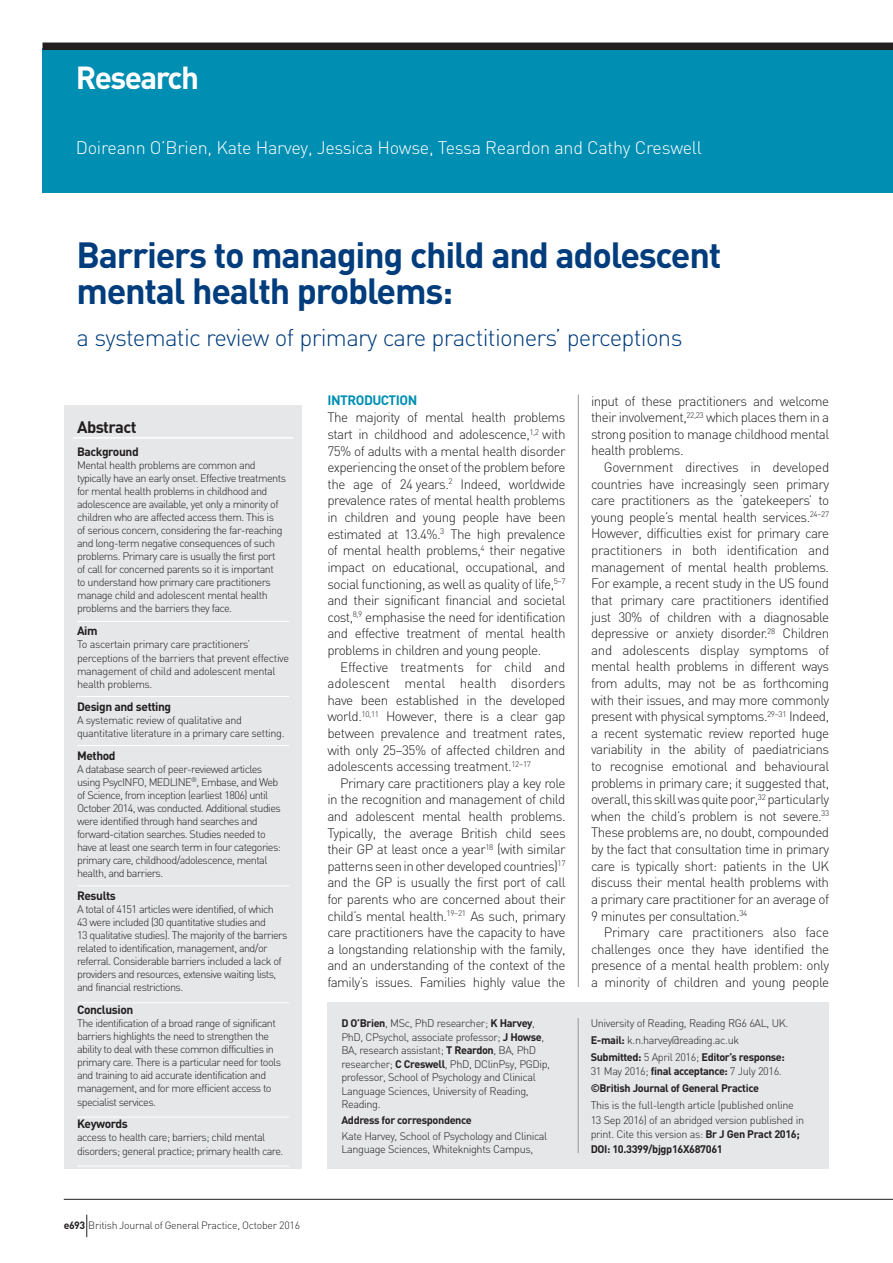
<style>
.page{position:relative;width:893px;height:1263px;background:#fff}
.page>*{position:absolute;margin:0;border:0;box-sizing:border-box;transform-origin:0 0}
.t1{font:700 36px/36px "DIN";letter-spacing:-.035em;color:#013d7d}
.t2{font:700 31.5px "DIN";letter-spacing:-.05em;color:#fff}
.t3{font:300 24px "DIN";letter-spacing:-.03em;color:#013d7d}
.t4{font:300 18px "DIN";letter-spacing:-.015em;color:#fff}
.t5{font:700 16.5px "DIN";letter-spacing:-.035em;color:#231f20}
.t6{font:300 13.5px/16.6px "DIN";letter-spacing:-.04em;color:#231f20;text-align:justify}
.t7{font:700 13.5px "DIN";letter-spacing:-.035em;color:#008fb3}
.t8{font:700 12px "DIN";letter-spacing:-.035em;color:#231f20}
.t9{font:300 10.8px/13px "DIN";letter-spacing:-.05em;color:#231f20}
.t10{font:700 10.8px/16.8px "DIN";letter-spacing:-.035em;color:#231f20}
.t11{font:300 10.5px "DIN";letter-spacing:-.025em;color:#231f20}
.s1{font-weight:700}
.s2{font-weight:300}
</style>
<div class="page">
<div style="left:43px;top:48px;width:850px;height:144px;background:#008fb3"></div>
<div style="left:43px;top:43px;width:850px;height:7px;background:#231f20"></div>
<div style="left:64px;top:405px;width:238px;height:764px;background:#e6e7e9"></div>
<hr style="left:73px;top:437px;width:220px;height:2px;background:#fff">
<hr style="left:77px;top:621px;width:212px;height:1px;background:#fff">
<hr style="left:77px;top:696px;width:212px;height:1px;background:#fff">
<hr style="left:77px;top:745px;width:212px;height:1px;background:#fff">
<hr style="left:77px;top:885px;width:212px;height:1px;background:#fff">
<hr style="left:77px;top:1002px;width:212px;height:1px;background:#fff">
<hr style="left:77px;top:1117px;width:212px;height:1px;background:#fff">
<hr style="left:77px;top:1166px;width:212px;height:1px;background:#fff">
<hr style="left:578px;top:395px;width:1px;height:592px;background:#939598">
<div style="left:327px;top:1002px;width:502px;height:167px;background:#e6e7e9"></div>
<hr style="left:578px;top:1018px;width:1px;height:135px;background:#939598">
<hr style="left:64px;top:1199px;width:829px;height:1px;background:#231f20">
<svg style="left:86px;top:1215px;width:1px;height:22px"></svg>
<h2 class="t2" style="left:76px;top:57px;width:125px">Research</h2>
<h3 class="t4" style="left:76px;top:137px;width:628px">Doireann O’Brien, Kate Harvey, Jessica Howse, Tessa Reardon and Cathy Creswell</h3>
<h1 class="t1" style="left:77px;top:235px;width:646px">Barriers to managing child and adolescent mental health problems:</h1>
<h3 class="t3" style="left:77px;top:323px;width:607px">a systematic review of primary care practitioners’ perceptions</h3>
<p class="t5" style="left:77px;top:416px;width:61px">Abstract</p>
<p class="t8" style="left:77px;top:444px;width:63px">Background</p>
<p class="t9" style="left:77px;top:458px;width:211px">Mental health problems are common and typically have an early onset. Effective treatments for mental health problems in childhood and adolescence are available, yet only a minority of children who are affected access them. This is<br>of serious concern, considering the far-reaching and long-term negative consequences of such problems. Primary care is usually the first port of call for concerned parents so it is important<br>to understand how primary care practitioners manage child and adolescent mental health problems and the barriers they face.</p>
<p class="t8" style="left:77px;top:623px;width:22px">Aim</p>
<p class="t9" style="left:77px;top:638px;width:214px">To ascertain primary care practitioners’ perceptions of the barriers that prevent effective management of child and adolescent mental health problems.</p>
<p class="t8" style="left:77px;top:698px;width:96px">Design and setting</p>
<p class="t9" style="left:77px;top:713px;width:209px">A systematic review of qualitative and quantitative literature in a primary care setting.</p>
<p class="t8" style="left:77px;top:747px;width:40px">Method</p>
<p class="t9" style="left:77px;top:762px;width:205px">A database search of peer-reviewed articles using PsycINFO, MEDLINE<sup>®</sup>, Embase, and Web of Science, from inception (earliest 1806) until October 2014, was conducted. Additional studies were identified through hand searches and forward-citation searches. Studies needed to have at least one search term in four categories: primary care, childhood/adolescence, mental health, and barriers.</p>
<p class="t8" style="left:77px;top:888px;width:40px">Results</p>
<p class="t9" style="left:77px;top:902px;width:212px">A total of 4151 articles were identified, of which<br>43 were included (30 quantitative studies and<br>13 qualitative studies). The majority of the barriers related to identification, management, and/or referral. Considerable barriers included a lack of providers and resources, extensive waiting lists, and financial restrictions.</p>
<p class="t8" style="left:77px;top:1002px;width:58px">Conclusion</p>
<p class="t9" style="left:77px;top:1017px;width:205px">The identification of a broad range of significant barriers highlights the need to strengthen the ability to deal with these common difficulties in primary care. There is a particular need for tools and training to aid accurate identification and management, and for more efficient access to specialist services.</p>
<p class="t8" style="left:77px;top:1116px;width:52px">Keywords</p>
<p class="t9" style="left:77px;top:1131px;width:208px">access to health care; barriers; child mental disorders; general practice; primary health care.</p>
<p class="t11" style="left:64px;top:1219px;width:238px"><span class="s1">e693</span> British Journal of General Practice, October 2016</p>
<p class="t7" style="left:327px;top:391px;width:91px">INTRODUCTION</p>
<p class="t6" style="left:327px;top:409px;width:240px">The majority of mental health problems start in childhood and adolescence,<sup>1,2</sup> with 75% of adults with a mental health disorder experiencing the onset of the problem before the age of 24 years.<sup>2</sup> Indeed, worldwide prevalence rates of mental health problems in children and young people have been estimated at 13.4%.<sup>3</sup> The high prevalence of mental health problems,<sup>4</sup> their negative impact on educational, occupational, and social functioning, as well as quality of life,<sup>5–7 </sup>and their significant financial and societal cost,<sup>8,9</sup> emphasise the need for identification and effective treatment of mental health problems in children and young people.</p>
<p class="t6" style="left:327px;top:658px;width:240px;text-indent:13px">Effective treatments for child and adolescent mental health disorders have been established in the developed world.<sup>10,11</sup> However, there is a clear gap between prevalence and treatment rates, with only 25–35% of affected children and adolescents accessing treatment.<sup>12–17</sup></p>
<p class="t6" style="left:327px;top:774px;width:240px;text-indent:13px">Primary care practitioners play a key role in the recognition and management of child and adolescent mental health problems.<br>Typically, the average British child sees their GP at least once a year<sup>18</sup> (with similar patterns seen in other developed countries)<sup>17 </sup>and the GP is usually the first port of call for parents who are concerned about their child’s mental health.<sup>19–21</sup> As such, primary care practitioners have the capacity to have a longstanding relationship with the family, and an understanding of the context of the family’s issues. Families highly value the</p>
<p class="t9" style="left:341px;top:1016px;width:210px;line-height:13.5px"><span class="s1">D O’Brien</span>, MSc, PhD researcher; <span class="s1">K Harvey</span>, PhD, CPsychol, associate professor; <span class="s1">J Howse</span>, BA, research assistant; <span class="s1">T Reardon</span>, BA, PhD researcher; <span class="s1">C Creswell</span>, PhD, DClinPsy, PGDip, professor, School of Psychology and Clinical Language Sciences, University of Reading, Reading.</p>
<p class="t10" style="left:341px;top:1111px;width:132px">Address for correspondence</p>
<p class="t9" style="left:341px;top:1129px;width:208px;line-height:13.5px">Kate Harvey, School of Psychology and Clinical<br>Language Sciences, Whiteknights Campus,</p>
<p class="t6" style="left:591px;top:392px;width:240px">input of these practitioners and welcome their involvement,<sup>22,23</sup> which places them in a strong position to manage childhood mental health problems.</p>
<p class="t6" style="left:591px;top:459px;width:240px;text-indent:13px">Government directives in developed countries have increasingly seen primary care practitioners as the ‘gatekeepers’ to young people’s mental health services.<sup>24–27<br></sup>However, difficulties exist for primary care practitioners in both identification and management of mental health problems.<br>For example, a recent study in the US found that primary care practitioners identified just 30% of children with a diagnosable depressive or anxiety disorder.<sup>28</sup> Children and adolescents display symptoms of mental health problems in different ways from adults, may not be as forthcoming with their issues, and may more commonly present with physical symptoms.<sup>29–31</sup> Indeed, a recent systematic review reported huge variability in the ability of paediatricians to recognise emotional and behavioural problems in primary care; it suggested that, overall, this skill was quite poor,<sup>32</sup> particularly when the child’s problem is not severe.<sup>33<br></sup>These problems are, no doubt, compounded by the fact that consultation time in primary care is typically short: patients in the UK discuss their mental health problems with a primary care practitioner for an average of 9 minutes per consultation.<sup>34</sup></p>
<p class="t6" style="left:591px;top:924px;width:240px;text-indent:13px">Primary care practitioners also face challenges once they have identified the presence of a mental health problem: only a minority of children and young people</p>
<p class="t9" style="left:591px;top:1014px;width:199px;line-height:16.8px">University of Reading, Reading RG6 6AL, UK.<br><span class="s1">E-mail:</span> k.n.harvey@reading.ac.uk<br><span class="s1">Submitted:</span> 5 April 2016; <span class="s1">Editor’s response:</span></p>
<p class="t10" style="left:591px;top:1062px;width:193px"><span class="s2">31 May 2016;</span> final acceptance: <span class="s2">7 July 2016. </span>©British Journal of General Practice</p>
<p class="t9" style="left:591px;top:1098px;width:215px;line-height:14.7px">This is the full-length article (published online 13 Sep 2016) of an abridged version published in print. Cite this version as: <span class="s1">Br J Gen Pract 2016; DOI: 10.3399/bjgp16X687061</span></p>
</div>
